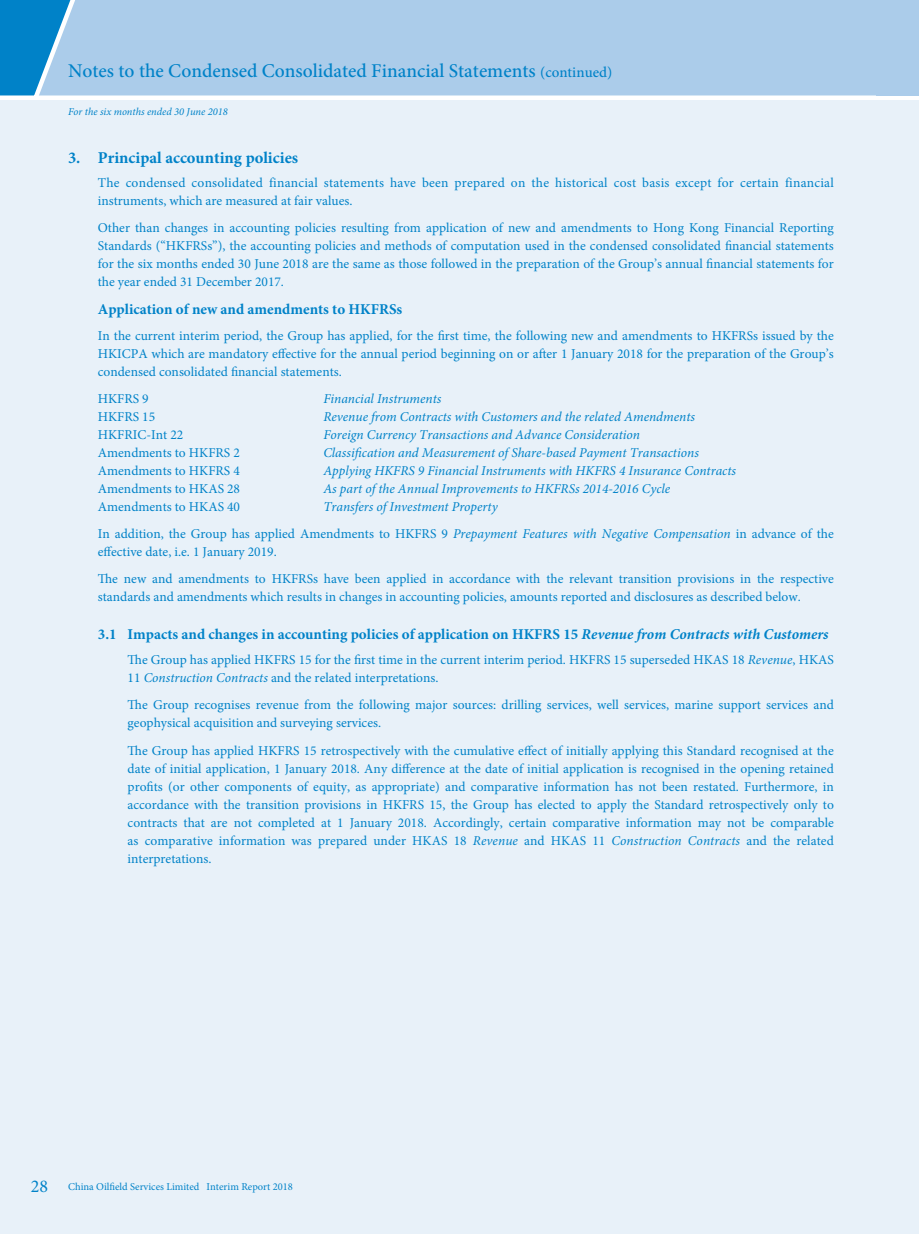
<style>
.page{position:relative;width:919px;height:1234px;background:#fff}
.page>*{position:absolute;margin:0;border:0;box-sizing:border-box;transform-origin:0 0}
.t1{font:500 19.5px "Minion Pro";color:#0082c8}
.t2{font:700 16.5px "Minion Pro";color:#0082c8}
.t3{font:700 15px "Minion Pro";color:#0082c8}
.t4{font:13.5px/18px "Minion Pro";color:#0082c8}
.t5{font:italic 13.5px/27px "Minion Pro";color:#0082c8}
.t6{font:10.5px "Minion Pro";color:#0082c8}
.t7{font:italic 10.5px "Minion Pro";color:#0082c8}
.s1{font-size:15px}
.s2{font-style:normal}
.s3{font-style:italic}
.s4{font-size:18px}
</style>
<div class="page">
<div style="left:0;top:0;width:918px;height:1233px;background:#e8f1f9"></div>
<div style="left:86px;top:0;width:832px;height:100px;background:#abccea"></div>
<svg style="left:0;top:0;width:86px;height:100px;background:#4fa5d8"></svg>
<div style="left:876px;top:0;width:42px;height:95px;background:#abccea"></div>
<h1 class="t1" style="left:68px;top:58px;width:545px">Notes to the Condensed Consolidated Financial Statements <span class="s1">(continued)</span></h1>
<p class="t7" style="left:68px;top:104px;width:161px">For the six months ended 30 June 2018</p>
<p class="t2" style="left:68px;top:147px;width:232px">3. Principal accounting policies</p>
<p class="t4" style="left:98px;top:174px;width:737px">The condensed consolidated financial statements have been prepared on the historical cost basis except for certain financial instruments, which are measured at fair values.</p>
<p class="t4" style="left:98px;top:219px;width:737px;text-align:justify">Other than changes in accounting policies resulting from application of new and amendments to Hong Kong Financial Reporting Standards (“HKFRSs”), the accounting policies and methods of computation used in the condensed consolidated financial statements for the six months ended 30 June 2018 are the same as those followed in the preparation of the Group’s annual financial statements for the year ended 31 December 2017.</p>
<p class="t3" style="left:98px;top:300px;width:306px">Application of new and amendments to HKFRSs</p>
<p class="t4" style="left:98px;top:327px;width:737px;text-align:justify">In the current interim period, the Group has applied, for the first time, the following new and amendments to HKFRSs issued by the HKICPA which are mandatory effective for the annual period beginning on or after 1 January 2018 for the preparation of the Group’s condensed consolidated financial statements.</p>
<p class="t4" style="left:98px;top:390px;width:52px">HKFRS 9</p>
<p class="t5" style="left:323px;top:385px;width:120px">Financial Instruments</p>
<p class="t4" style="left:98px;top:408px;width:59px">HKFRS 15</p>
<p class="t5" style="left:323px;top:403px;width:373px">Revenue from Contracts with Customers and the related Amendments</p>
<p class="t4" style="left:98px;top:426px;width:87px">HKFRIC-Int 22</p>
<p class="t5" style="left:323px;top:421px;width:318px">Foreign Currency Transactions and Advance Consideration</p>
<p class="t4" style="left:98px;top:444px;width:143px">Amendments to HKFRS 2</p>
<p class="t5" style="left:323px;top:439px;width:377px">Classification and Measurement of Share-based Payment Transactions</p>
<p class="t4" style="left:98px;top:462px;width:143px">Amendments to HKFRS 4</p>
<p class="t5" style="left:323px;top:457px;width:414px">Applying HKFRS 9 Financial Instruments with HKFRS 4 Insurance Contracts</p>
<p class="t4" style="left:98px;top:480px;width:144px">Amendments to HKAS 28</p>
<p class="t5" style="left:323px;top:475px;width:348px">As part of the Annual Improvements to HKFRSs 2014-2016 Cycle</p>
<p class="t4" style="left:98px;top:498px;width:144px">Amendments to HKAS 40</p>
<p class="t5" style="left:98px;top:493px;width:737px;text-indent:225px">Transfers of Investment Property<br><span class="s2">In addition, the Group has applied Amendments to HKFRS 9</span> Prepayment Features with Negative Compensation <span class="s2">in advance of the</span></p>
<p class="t4" style="left:98px;top:538px;width:737px;line-height:27px">effective date, i.e. 1 January 2019.<br>The new and amendments to HKFRSs have been applied in accordance with the relevant transition provisions in the respective</p>
<p class="t4" style="left:98px;top:588px;width:704px">standards and amendments which results in changes in accounting policies, amounts reported and disclosures as described below.</p>
<p class="t3" style="left:98px;top:624px;width:732px">3.1 Impacts and changes in accounting policies of application on HKFRS 15 <span class="s3">Revenue from Contracts with Customers</span></p>
<p class="t4" style="left:128px;top:651px;width:707px">The Group has applied HKFRS 15 for the first time in the current interim period. HKFRS 15 superseded HKAS 18 <span class="s3">Revenue</span>, HKAS<br>11 <span class="s3">Construction Contracts</span> and the related interpretations.</p>
<p class="t4" style="left:128px;top:696px;width:707px">The Group recognises revenue from the following major sources: drilling services, well services, marine support services and geophysical acquisition and surveying services.</p>
<p class="t4" style="left:128px;top:741px;width:707px;text-align:justify">The Group has applied HKFRS 15 retrospectively with the cumulative effect of initially applying this Standard recognised at the date of initial application, 1 January 2018. Any difference at the date of initial application is recognised in the opening retained profits (or other components of equity, as appropriate) and comparative information has not been restated. Furthermore, in accordance with the transition provisions in HKFRS 15, the Group has elected to apply the Standard retrospectively only to contracts that are not completed at 1 January 2018. Accordingly, certain comparative information may not be comparable as comparative information was prepared under HKAS 18 <span class="s3">Revenue</span> and HKAS 11 <span class="s3">Construction Contracts</span> and the related interpretations.</p>
<p class="t6" style="left:31px;top:1178px;width:263px"><span class="s4">28</span> China Oilfield Services Limited Interim Report 2018</p>
</div>
